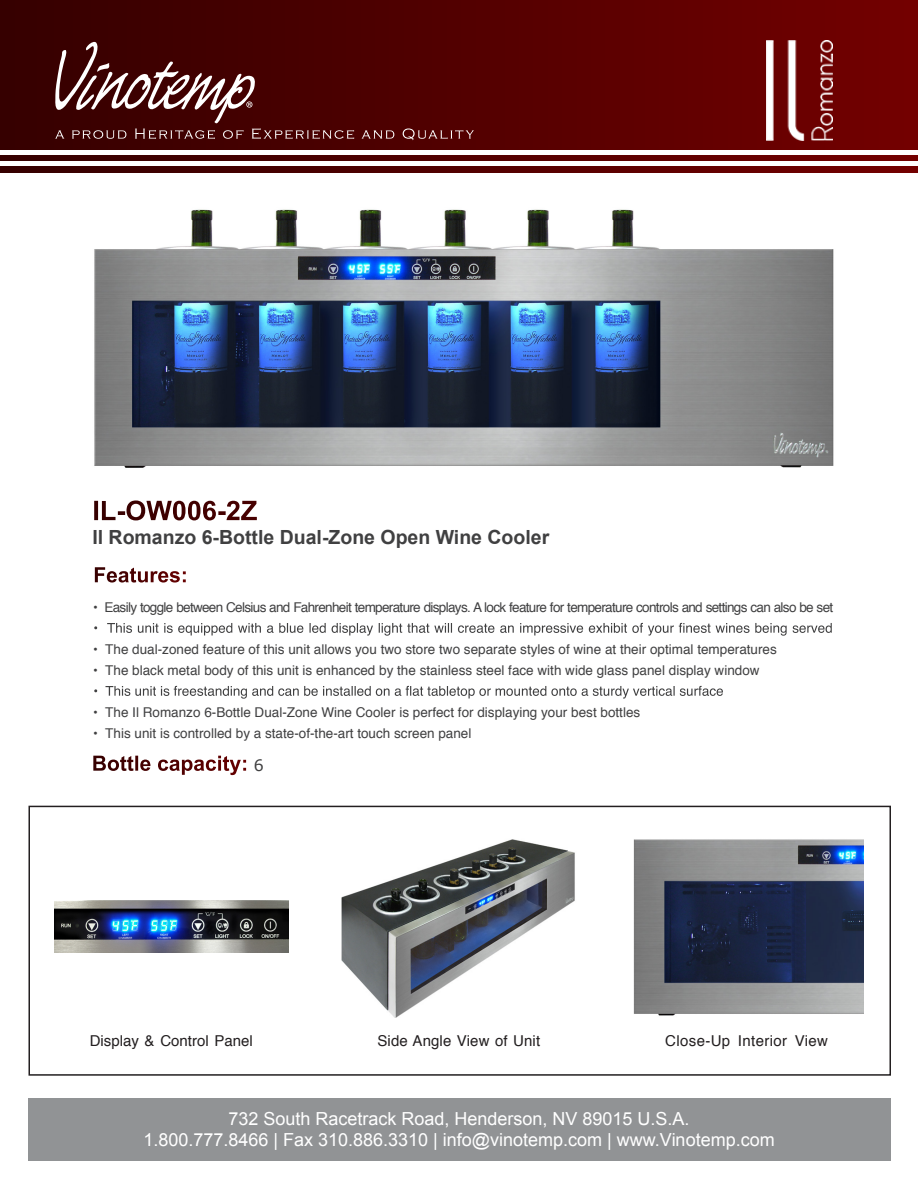
<style>
.page{position:relative;width:918px;height:1188px;background:#fff}
.page>*{position:absolute;margin:0;border:0;box-sizing:border-box;transform-origin:0 0}
.t1{font:700 19.5px "Arial";color:#404041}
.t2{font:18px/21.6px "Arial";color:#fff;text-align:center}
.t3{font:15.75px "Verdana";color:#404041}
.t4{font:15px "Helvetica";letter-spacing:.01em;color:#231f20}
.t5{font:13.5px "Helvetica";color:#404041}
.t6{font:13.5px "Helvetica";letter-spacing:-.05em;color:#404041}
</style>
<div class="page">
<svg style="left:127px;top:500px;width:124px;height:20px"></svg>
<svg style="left:93px;top:756px;width:136px;height:15px"></svg>
<svg style="left:95px;top:567px;width:85px;height:16px"></svg>
<div style="left:28px;top:1098px;width:863px;height:63px;background:#919395"></div>
<img style="left:94px;top:209px;width:740px;height:259px">
<svg style="left:94px;top:623px;width:738px;height:13px"></svg>
<svg style="left:94px;top:686px;width:629px;height:13px"></svg>
<div style="left:0;top:0;width:918px;height:150px;background:linear-gradient(to right,#340000,#720000)"></div>
<svg style="left:0;top:156px;width:918px;height:5px;background:#520000"></svg>
<svg style="left:1px;top:167px;width:917px;height:5px;background:#520000"></svg>
<img style="left:766px;top:40px;width:67px;height:101px">
<div style="left:28px;top:806px;width:863px;height:270px;border:2px solid #231f20"></div>
<img style="left:54px;top:900px;width:234px;height:52px">
<img style="left:342px;top:839px;width:233px;height:178px">
<img style="left:633px;top:839px;width:231px;height:177px">
<svg style="left:55px;top:40px;width:419px;height:100px;background:#571818"></svg>
<h1 class="t1" style="left:92px;top:524px;width:458px">Il Romanzo 6-Bottle Dual-Zone Open Wine Cooler</h1>
<p class="t6" style="left:93px;top:597px;width:741px">• Easily toggle between Celsius and Fahrenheit temperature displays. A lock feature for temperature controls and settings can also be set</p>
<p class="t5" style="left:93px;top:639px;width:685px">• The dual-zoned feature of this unit allows you two store two separate styles of wine at their optimal temperatures</p>
<p class="t5" style="left:93px;top:660px;width:668px">• The black metal body of this unit is enhanced by the stainless steel face with wide glass panel display window</p>
<p class="t5" style="left:93px;top:702px;width:548px">• The Il Romanzo 6-Bottle Dual-Zone Wine Cooler is perfect for displaying your best bottles</p>
<p class="t5" style="left:93px;top:723px;width:380px">• This unit is controlled by a state-of-the-art touch screen panel</p>
<p class="t3" style="left:254px;top:755px;width:12px">6</p>
<p class="t4" style="left:90px;top:1029px;width:165px">Display &amp; Control Panel</p>
<p class="t4" style="left:377px;top:1029px;width:164px">Side Angle View of Unit</p>
<p class="t4" style="left:665px;top:1029px;width:164px">Close-Up Interior View</p>
<h2 class="t2" style="left:143px;top:1108px;width:633px">732 South Racetrack Road, Henderson, NV 89015 U.S.A.<br>1.800.777.8466 | Fax 310.886.3310 | info@vinotemp.com | www.Vinotemp.com</h2>
</div>
